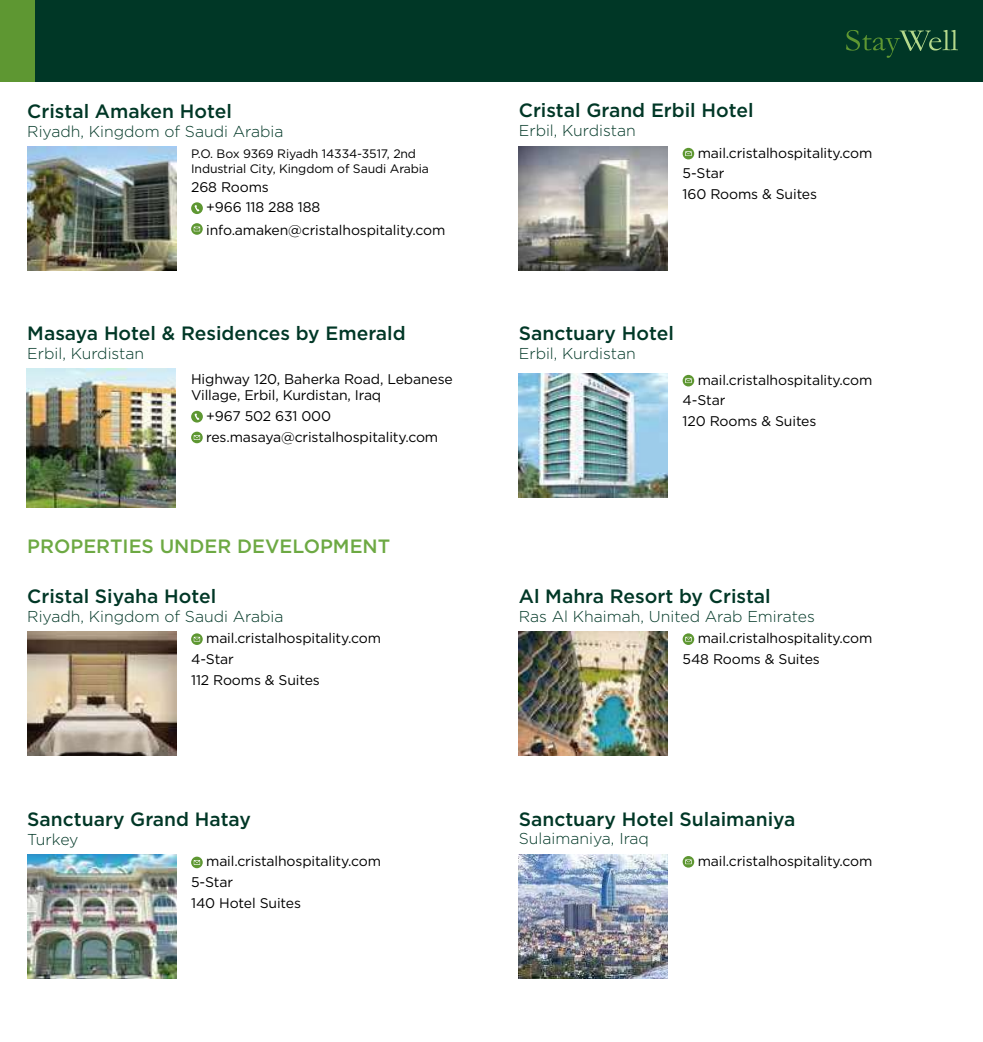
<style>
.page{position:relative;width:983px;height:1042px;background:#fff}
.page>*{position:absolute;margin:0;border:0;box-sizing:border-box;transform-origin:0 0}
.t1{font:500 19.25px "Gotham";color:#003726}
.t2{font:500 19.25px "Gotham";color:#6da943}
.t3{font:300 15.75px "Gotham";color:#003726}
.t4{font:14px/20.7px "Gotham";letter-spacing:-.01em;color:#000}
.t5{font:12.25px/14.7px "Gotham";letter-spacing:-.01em;color:#000}
</style>
<div class="page">
<div style="left:0;top:0;width:982px;height:81px;background:#003726"></div>
<svg style="left:191px;top:202px;width:12px;height:12px"></svg>
<svg style="left:194px;top:205px;width:5px;height:6px"></svg>
<svg style="left:191px;top:223px;width:12px;height:12px"></svg>
<svg style="left:194px;top:227px;width:6px;height:4px"></svg>
<img style="left:27px;top:146px;width:149px;height:124px">
<svg style="left:191px;top:856px;width:12px;height:12px"></svg>
<svg style="left:194px;top:860px;width:6px;height:5px"></svg>
<img style="left:27px;top:854px;width:149px;height:124px">
<svg style="left:191px;top:633px;width:12px;height:12px"></svg>
<svg style="left:194px;top:637px;width:6px;height:4px"></svg>
<img style="left:27px;top:631px;width:149px;height:124px">
<div style="left:0;top:0;width:34px;height:81px;background:#5e9732"></div>
<div style="left:191px;top:411px;width:12px;height:11px;background:#5e9732;border-radius:50%"></div>
<svg style="left:194px;top:413px;width:5px;height:7px"></svg>
<svg style="left:191px;top:432px;width:12px;height:11px"></svg>
<svg style="left:194px;top:435px;width:6px;height:5px"></svg>
<img style="left:26px;top:369px;width:149px;height:138px">
<svg style="left:682px;top:148px;width:12px;height:11px"></svg>
<svg style="left:685px;top:151px;width:6px;height:5px"></svg>
<img style="left:518px;top:146px;width:149px;height:124px">
<svg style="left:682px;top:375px;width:12px;height:11px"></svg>
<svg style="left:685px;top:378px;width:6px;height:5px"></svg>
<img style="left:518px;top:373px;width:149px;height:124px">
<svg style="left:682px;top:633px;width:12px;height:12px"></svg>
<svg style="left:685px;top:637px;width:6px;height:4px"></svg>
<img style="left:518px;top:631px;width:149px;height:124px">
<svg style="left:682px;top:856px;width:12px;height:11px"></svg>
<svg style="left:685px;top:859px;width:6px;height:5px"></svg>
<img style="left:518px;top:854px;width:149px;height:124px">
<svg style="left:846px;top:30px;width:111px;height:28px"></svg>
<h1 class="t1" style="left:27px;top:98px;width:206px">Cristal Amaken Hotel</h1>
<p class="t3" style="left:27px;top:121px;width:258px">Riyadh, Kingdom of Saudi Arabia</p>
<p class="t5" style="left:191px;top:146px;width:239px">P.O. Box 9369 Riyadh 14334-3517, 2nd<br>Industrial City, Kingdom of Saudi Arabia</p>
<p class="t4" style="left:206px;top:176px;width:115px;text-indent:-15px">268 Rooms<br>+966 118 288 188</p>
<p class="t4" style="left:206px;top:219px;width:241px">info.amaken@cristalhospitality.com</p>
<h1 class="t1" style="left:27px;top:320px;width:380px">Masaya Hotel &amp; Residences by Emerald</h1>
<p class="t3" style="left:27px;top:343px;width:118px">Erbil, Kurdistan</p>
<p class="t4" style="left:191px;top:371px;width:263px;line-height:15.8px">Highway 120, Baherka Road, Lebanese<br>Village, Erbil, Kurdistan, Iraq</p>
<p class="t4" style="left:206px;top:405px;width:233px">+967 502 631 000 res.masaya@cristalhospitality.com</p>
<h1 class="t2" style="left:27px;top:534px;width:364px">PROPERTIES UNDER DEVELOPMENT</h1>
<h1 class="t1" style="left:27px;top:583px;width:190px">Cristal Siyaha Hotel</h1>
<p class="t3" style="left:27px;top:606px;width:258px">Riyadh, Kingdom of Saudi Arabia</p>
<p class="t4" style="left:191px;top:627px;width:191px;text-indent:15px">mail.cristalhospitality.com<br>4-Star<br>112 Rooms &amp; Suites</p>
<h1 class="t1" style="left:27px;top:807px;width:225px">Sanctuary Grand Hatay</h1>
<p class="t3" style="left:27px;top:829px;width:53px">Turkey</p>
<p class="t4" style="left:191px;top:851px;width:191px;text-indent:15px">mail.cristalhospitality.com<br>5-Star<br>140 Hotel Suites</p>
<h1 class="t1" style="left:518px;top:98px;width:236px">Cristal Grand Erbil Hotel</h1>
<p class="t3" style="left:518px;top:121px;width:118px">Erbil, Kurdistan</p>
<p class="t4" style="left:682px;top:142px;width:191px;text-indent:15px">mail.cristalhospitality.com<br>5-Star<br>160 Rooms &amp; Suites</p>
<h1 class="t1" style="left:518px;top:320px;width:156px">Sanctuary Hotel</h1>
<p class="t3" style="left:518px;top:343px;width:118px">Erbil, Kurdistan</p>
<p class="t4" style="left:682px;top:369px;width:191px;text-indent:15px">mail.cristalhospitality.com<br>4-Star<br>120 Rooms &amp; Suites</p>
<h1 class="t1" style="left:518px;top:583px;width:253px">Al Mahra Resort by Cristal</h1>
<p class="t3" style="left:518px;top:606px;width:297px">Ras Al Khaimah, United Arab Emirates</p>
<p class="t4" style="left:682px;top:627px;width:191px;text-indent:15px">mail.cristalhospitality.com<br>548 Rooms &amp; Suites</p>
<h1 class="t1" style="left:518px;top:806px;width:278px">Sanctuary Hotel Sulaimaniya</h1>
<p class="t3" style="left:518px;top:829px;width:132px">Sulaimaniya, Iraq</p>
<p class="t4" style="left:697px;top:850px;width:176px">mail.cristalhospitality.com</p>
</div>
